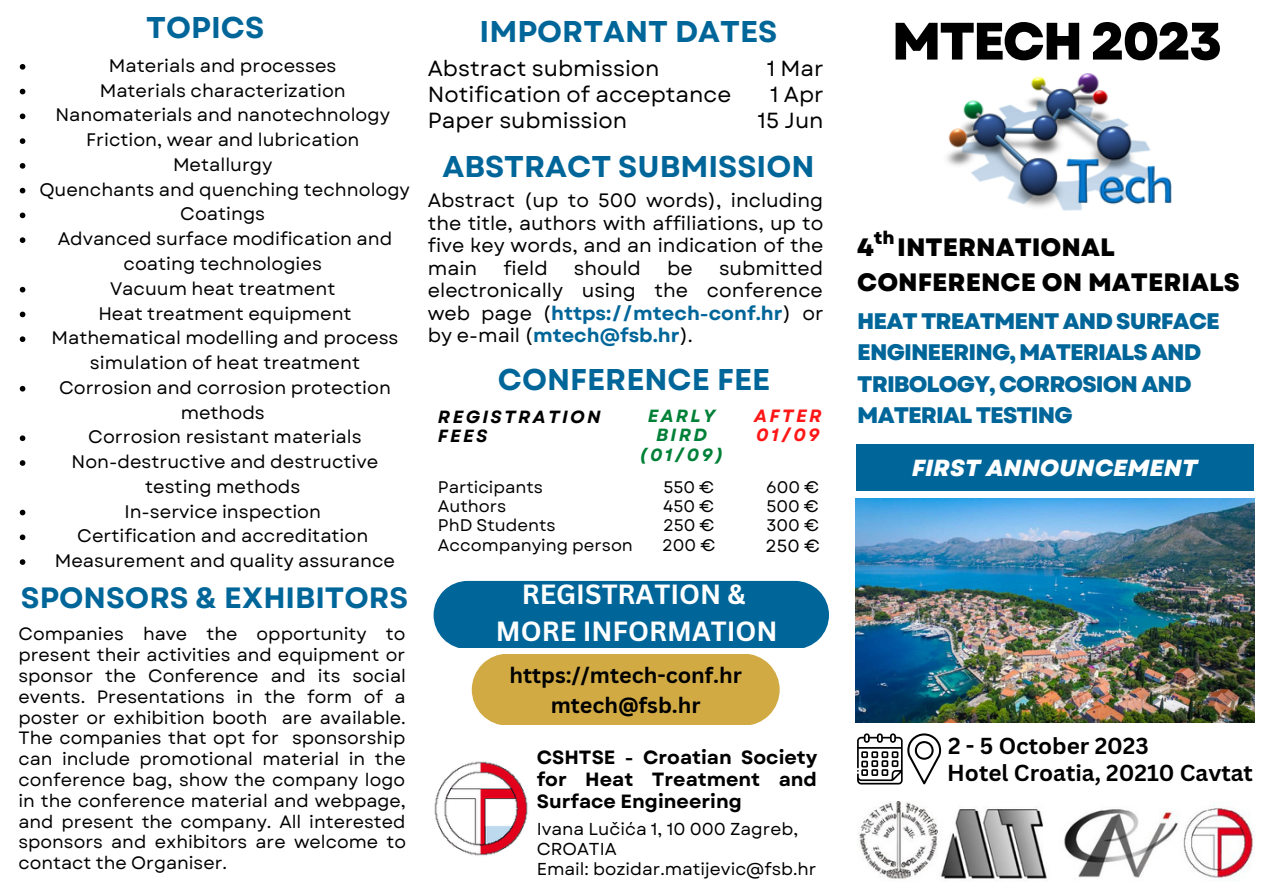
<style>
.page{position:relative;width:1263px;height:894px;background:#fff}
.page>*{position:absolute;margin:0;border:0;box-sizing:border-box;transform-origin:0 0}
.t1{font:800 52.5px "Garet";letter-spacing:-.04em;color:#000}
.t2{font:700 30px "Garet";color:#069}
.t3{font:700 29.25px "Garet";color:#069}
.t4{font:700 27px/37px "Canva Sans";color:#fff;text-align:center}
.t5{font:800 25.05px/34.3px "Garet";color:#000}
.t6{font:italic 800 23.25px "Garet";color:#fff}
.t7{font:800 22.5px/31.5px "Garet";letter-spacing:-.04em;color:#069}
.t8{font:700 22.5px/26.7px "Canva Sans";color:#000}
.t9{font:21.9px/25.8px "Garet";color:#000}
.t10{font:21.75px/25.8px "Garet";color:#000;text-align:center}
.t11{font:700 21.6px/29.7px "Canva Sans";color:#000;text-align:center}
.t12{font:19.35px/22.5px "Garet";color:#000;text-align:justify}
.t13{font:700 19.2px/21.9px "Garet";color:#000;text-align:justify}
.t14{font:18.15px/24.8px "Garet";color:#000;text-align:center}
.t15{font:800 18px "Garet";color:#000}
.t16{font:17.85px/20.9px "Garet";color:#000;text-align:justify}
.t17{font:italic 700 17.7px/19px "Garet";letter-spacing:.13em;color:#ff1616}
.t18{font:italic 700 17.55px/19px "Garet";letter-spacing:.13em;color:#000}
.t19{font:italic 700 17.55px/19px "Garet";letter-spacing:.13em;color:#008037;text-align:center}
.t20{font:17.55px "Garet";color:#000}
.t21{font:17.25px/19.8px "Garet";color:#000}
.t22{font:16.8px/19px "Garet";color:#000}
.t23{font:16.65px/19px "Garet";color:#000;text-align:justify}
.s1{font-weight:700;color:#069}
</style>
<div class="page">
<img style="left:946px;top:73px;width:225px;height:138px">
<svg style="left:857px;top:733px;width:84px;height:51px"></svg>
<img style="left:856px;top:499px;width:398px;height:223px">
<img style="left:859px;top:801px;width:394px;height:80px">
<div style="left:856px;top:444px;width:397px;height:46px;background:#069"></div>
<img style="left:434px;top:761px;width:94px;height:95px">
<svg style="left:20px;top:64px;width:5px;height:6px"></svg>
<svg style="left:20px;top:89px;width:5px;height:5px"></svg>
<svg style="left:20px;top:113px;width:5px;height:6px"></svg>
<svg style="left:20px;top:138px;width:5px;height:6px"></svg>
<svg style="left:20px;top:163px;width:5px;height:6px"></svg>
<svg style="left:20px;top:188px;width:5px;height:5px"></svg>
<svg style="left:20px;top:212px;width:5px;height:6px"></svg>
<svg style="left:20px;top:237px;width:5px;height:6px"></svg>
<svg style="left:20px;top:287px;width:5px;height:5px"></svg>
<svg style="left:20px;top:311px;width:5px;height:6px"></svg>
<svg style="left:20px;top:336px;width:5px;height:6px"></svg>
<svg style="left:20px;top:386px;width:5px;height:5px"></svg>
<svg style="left:20px;top:435px;width:5px;height:6px"></svg>
<svg style="left:20px;top:460px;width:5px;height:5px"></svg>
<svg style="left:20px;top:509px;width:5px;height:6px"></svg>
<svg style="left:20px;top:534px;width:5px;height:6px"></svg>
<svg style="left:20px;top:559px;width:5px;height:5px"></svg>
<div style="left:472px;top:654px;width:308px;height:70px;background:#d1aa44"></div>
<div style="left:434px;top:580px;width:395px;height:67px;background:#069"></div>
<h2 class="t2" style="left:146px;top:6px;width:120px">TOPICS</h2>
<p class="t14" style="left:39px;top:53px;width:372px">Materials and processes<br>Materials characterization<br>Nanomaterials and nanotechnology<br>Friction, wear and lubrication<br>Metallurgy<br>Quenchants and quenching technology<br>Coatings<br>Advanced surface modification and coating technologies<br>Vacuum heat treatment<br>Heat treatment equipment<br>Mathematical modelling and process simulation of heat treatment<br>Corrosion and corrosion protection methods<br>Corrosion resistant materials<br>Non-destructive and destructive testing methods<br>In-service inspection<br>Certification and accreditation<br>Measurement and quality assurance</p>
<h3 class="t3" style="left:21px;top:576px;width:389px">SPONSORS &amp; EXHIBITORS</h3>
<p class="t16" style="left:19px;top:623px;width:389px">Companies have the opportunity to present their activities and equipment or sponsor the Conference and its social events. Presentations in the form of a poster or exhibition booth are available.<br>The companies that opt for sponsorship can include promotional material in the conference bag, show the company logo in the conference material and webpage, and present the company. All interested sponsors and exhibitors are welcome to contact the Organiser.</p>
<h2 class="t2" style="left:480px;top:10px;width:299px">IMPORTANT DATES</h2>
<p class="t9" style="left:428px;top:55px;width:305px">Abstract submission<br>Notification of acceptance<br>Paper submission</p>
<p class="t10" style="left:758px;top:55px;width:67px">1 Mar<br>1 Apr<br>15 Jun</p>
<h2 class="t2" style="left:443px;top:145px;width:373px">ABSTRACT SUBMISSION</h2>
<p class="t12" style="left:428px;top:189px;width:397px">Abstract (up to 500 words), including the title, authors with affiliations, up to five key words, and an indication of the main</p>
<p class="t12" style="left:503px;top:256px;width:46px">field</p>
<p class="t12" style="left:574px;top:256px;width:69px">should</p>
<p class="t12" style="left:667px;top:256px;width:27px">be</p>
<p class="t12" style="left:428px;top:256px;width:397px;text-indent:291px">submitted electronically using the conference web page (<span class="s1">https://mtech-conf.hr</span>) or by e-mail (<span class="s1">mtech@fsb.hr</span>).</p>
<h2 class="t2" style="left:498px;top:357px;width:274px">CONFERENCE FEE</h2>
<p class="t18" style="left:438px;top:407px;width:164px">REGISTRATION<br>FEES</p>
<p class="t22" style="left:438px;top:477px;width:197px">Participants<br>Authors<br>PhD Students<br>Accompanying person</p>
<p class="t19" style="left:640px;top:406px;width:85px">EARLY<br>BIRD (01/09)</p>
<p class="t23" style="left:662px;top:478px;width:55px">550 € 450 € 250 € 200 €</p>
<p class="t17" style="left:754px;top:406px;width:69px">AFTER<br>01/09</p>
<p class="t23" style="left:766px;top:478px;width:55px">600 € 500 € 300 €</p>
<p class="t20" style="left:766px;top:533px;width:56px">250 €</p>
<h3 class="t4" style="left:496px;top:575px;width:283px">REGISTRATION &amp;<br>MORE INFORMATION</h3>
<p class="t11" style="left:509px;top:659px;width:234px">https://mtech-conf.hr mtech@fsb.hr</p>
<p class="t13" style="left:537px;top:746px;width:282px">CSHTSE - Croatian Society for Heat Treatment and Surface Engineering</p>
<p class="t21" style="left:537px;top:818px;width:281px">Ivana Lučića 1, 10 000 Zagreb,<br>CROATIA<br>Email: bozidar.matijevic@fsb.hr</p>
<h1 class="t1" style="left:892px;top:3px;width:332px">MTECH 2023</h1>
<p class="t15" style="left:874px;top:225px;width:22px">th</p>
<h3 class="t5" style="left:857px;top:230px;width:384px">4 INTERNATIONAL<br>CONFERENCE ON MATERIALS</h3>
<p class="t7" style="left:857px;top:305px;width:364px">HEAT TREATMENT AND SURFACE<br>ENGINEERING, MATERIALS AND<br>TRIBOLOGY, CORROSION AND<br>MATERIAL TESTING</p>
<p class="t6" style="left:912px;top:450px;width:288px">FIRST ANNOUNCEMENT</p>
<p class="t8" style="left:947px;top:731px;width:307px">2 - 5 October 2023<br>Hotel Croatia, 20210 Cavtat</p>
</div>
